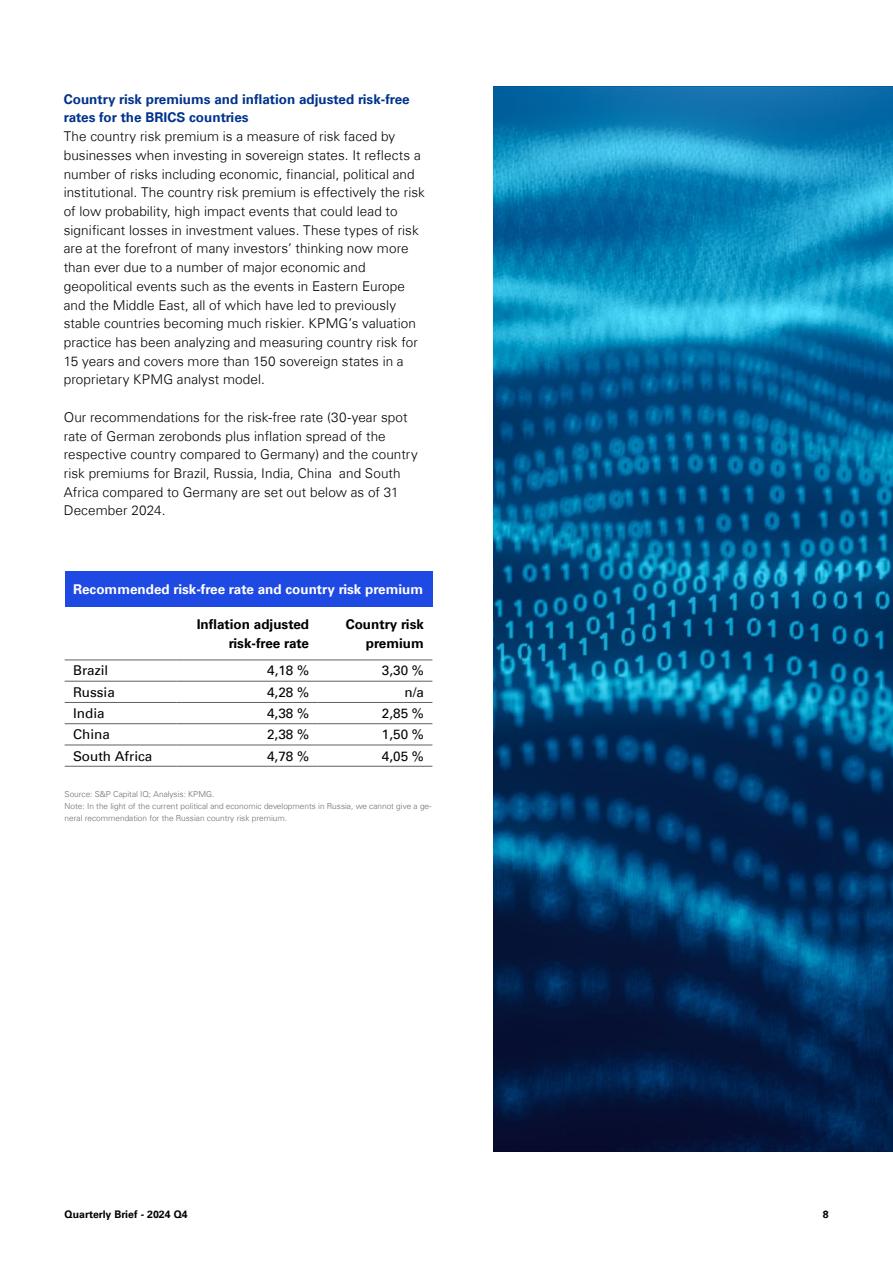
<style>
.page{position:relative;width:893px;height:1263px;background:#fff}
.page>*{position:absolute;margin:0;border:0;box-sizing:border-box;transform-origin:0 0}
.t1{font:300 13.5px/18.8px "Universfor KPMG";letter-spacing:.005em;color:#000}
.t2{font:13.5px "Universfor KPMG";color:#000}
.t3{font:700 13.5px/18.8px "Universfor KPMG";color:#00338d}
.t4{font:700 13.5px/18.8px "Universfor KPMG";color:#000;text-align:right}
.t5{font:700 13.5px "Universfor KPMG";color:#fff}
.t6{font:700 10.5px "Universfor KPMG";letter-spacing:.005em;color:#000}
.t7{font:300 8.25px/12px "Universfor KPMG";color:#696c74}
</style>
<div class="page">
<div style="left:65px;top:571px;width:367px;height:36px;background:#1e49e2"></div>
<hr style="left:65px;top:660px;width:111px;height:1px;background:#606060">
<hr style="left:176px;top:660px;width:142px;height:1px;background:#606060">
<hr style="left:318px;top:660px;width:114px;height:1px;background:#606060">
<hr style="left:65px;top:681px;width:111px;height:1px;background:#606060">
<hr style="left:176px;top:681px;width:142px;height:1px;background:#606060">
<hr style="left:318px;top:681px;width:114px;height:1px;background:#606060">
<hr style="left:65px;top:702px;width:111px;height:1px;background:#606060">
<hr style="left:176px;top:702px;width:142px;height:1px;background:#606060">
<hr style="left:318px;top:702px;width:114px;height:1px;background:#606060">
<hr style="left:65px;top:723px;width:111px;height:1px;background:#606060">
<hr style="left:176px;top:723px;width:142px;height:1px;background:#606060">
<hr style="left:318px;top:723px;width:114px;height:1px;background:#606060">
<hr style="left:65px;top:745px;width:111px;height:1px;background:#606060">
<hr style="left:176px;top:745px;width:142px;height:1px;background:#606060">
<hr style="left:318px;top:745px;width:114px;height:1px;background:#606060">
<hr style="left:65px;top:766px;width:111px;height:1px;background:#606060">
<hr style="left:176px;top:766px;width:142px;height:1px;background:#606060">
<hr style="left:318px;top:766px;width:114px;height:1px;background:#606060">
<img style="left:493px;top:87px;width:400px;height:1064px">
<p class="t3" style="left:64px;top:90px;width:347px">Country risk premiums and inflation adjusted risk-free rates for the BRICS countries</p>
<p class="t1" style="left:64px;top:127px;width:363px">The country risk premium is a measure of risk faced by businesses when investing in sovereign states. It reflects a number of risks including economic, financial, political and institutional. The country risk premium is effectively the risk of low probability, high impact events that could lead to significant losses in investment values. These types of risk are at the forefront of many investors’ thinking now more than ever due to a number of major economic and geopolitical events such as the events in Eastern Europe and the Middle East, all of which have led to previously stable countries becoming much riskier. KPMG’s valuation practice has been analyzing and measuring country risk for 15 years and covers more than 150 sovereign states in a proprietary KPMG analyst model.</p>
<p class="t1" style="left:64px;top:408px;width:355px">Our recommendations for the risk-free rate (30-year spot rate of German zerobonds plus inflation spread of the respective country compared to Germany) and the country risk premiums for Brazil, Russia, India, China and South Africa compared to Germany are set out below as of 31<br>December 2024.</p>
<p class="t5" style="left:73px;top:581px;width:352px">Recommended risk-free rate and country risk premium</p>
<p class="t4" style="left:197px;top:615px;width:114px">Inflation adjusted risk-free rate</p>
<p class="t4" style="left:346px;top:615px;width:80px">Country risk premium</p>
<p class="t2" style="left:73px;top:662px;width:37px">Brazil</p>
<p class="t2" style="left:267px;top:662px;width:43px">4,18 %</p>
<p class="t2" style="left:382px;top:662px;width:44px">3,30 %</p>
<p class="t2" style="left:73px;top:684px;width:43px">Russia</p>
<p class="t2" style="left:267px;top:684px;width:44px">4,28 %</p>
<p class="t2" style="left:404px;top:684px;width:21px">n/a</p>
<p class="t2" style="left:73px;top:705px;width:33px">India</p>
<p class="t2" style="left:267px;top:705px;width:44px">4,38 %</p>
<p class="t2" style="left:382px;top:705px;width:44px">2,85 %</p>
<p class="t2" style="left:73px;top:726px;width:38px">China</p>
<p class="t2" style="left:267px;top:726px;width:44px">2,38 %</p>
<p class="t2" style="left:382px;top:726px;width:44px">1,50 %</p>
<p class="t2" style="left:73px;top:747px;width:81px">South Africa</p>
<p class="t2" style="left:267px;top:747px;width:44px">4,78 %</p>
<p class="t2" style="left:382px;top:747px;width:44px">4,05 %</p>
<p class="t7" style="left:65px;top:788px;width:368px">Source: S&amp;P Capital IQ; Analysis: KPMG.<br>Note: In the light of the current political and economic developments in Russia, we cannot give a ge&shy;neral recommendation for the Russian country risk premium.</p>
<p class="t6" style="left:65px;top:1208px;width:125px">Quarterly Brief - 2024 Q4</p>
<p class="t6" style="left:823px;top:1208px;width:7px">8</p>
</div>
